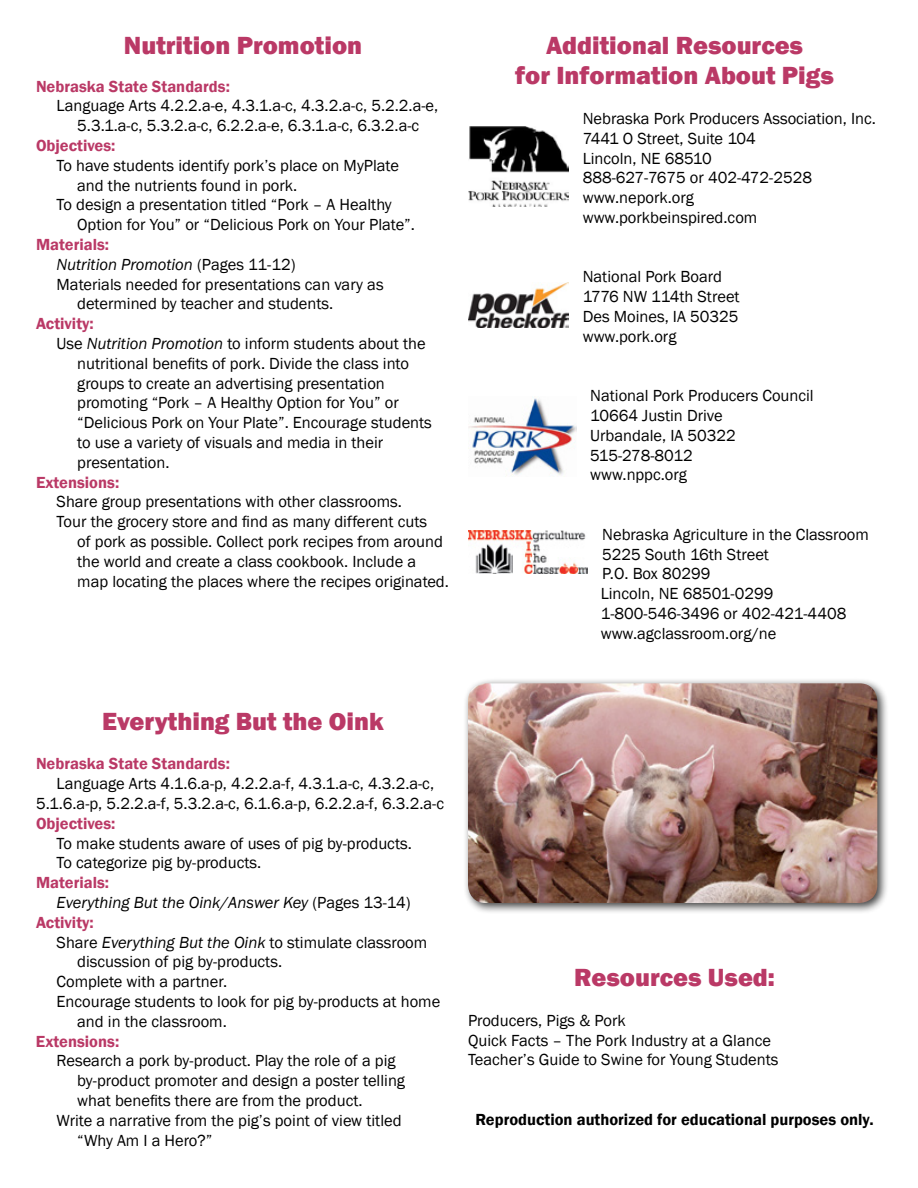
<style>
.page{position:relative;width:918px;height:1188px;background:#fff}
.page>*{position:absolute;margin:0;border:0;box-sizing:border-box;transform-origin:0 0}
.t1{font:800 25.5px/30.6px "Franklin Gothic";color:#ba3966;text-align:center}
.t2{font:16.5px/19.8px "Franklin Gothic";color:#000}
.t3{font:600 16.5px "Franklin Gothic";color:#ba3966}
.t4{font:italic 16.5px "Franklin Gothic";color:#000}
.t5{font:600 16.5px "Franklin Gothic";color:#000}
.s1{font-style:normal}
.s2{font-style:italic}
</style>
<div class="page">
<img style="left:468px;top:531px;width:120px;height:43px">
<img style="left:468px;top:127px;width:100px;height:79px">
<img style="left:468px;top:398px;width:108px;height:78px">
<img style="left:468px;top:283px;width:101px;height:45px">
<div style="left:463px;top:678px;width:426px;height:236px;background:#000;opacity:.75"></div>
<img style="left:468px;top:683px;width:409px;height:220px">
<h1 class="t1" style="left:124px;top:30px;width:240px">Nutrition Promotion</h1>
<p class="t3" style="left:36px;top:76px;width:195px">Nebraska State Standards:</p>
<p class="t2" style="left:57px;top:96px;width:383px;text-align:center">Language Arts 4.2.2.a-e, 4.3.1.a-c, 4.3.2.a-c, 5.2.2.a-e,<br>5.3.1.a-c, 5.3.2.a-c, 6.2.2.a-e, 6.3.1.a-c, 6.3.2.a-c</p>
<p class="t3" style="left:36px;top:135px;width:81px">Objectives:</p>
<p class="t2" style="left:57px;top:156px;width:344px">To have students identify pork’s place on MyPlate</p>
<p class="t2" style="left:77px;top:176px;width:222px">and the nutrients found in pork.</p>
<p class="t2" style="left:57px;top:195px;width:337px">To design a presentation titled “Pork – A Healthy</p>
<p class="t2" style="left:77px;top:215px;width:339px">Option for You” or “Delicious Pork on Your Plate”.</p>
<p class="t3" style="left:36px;top:234px;width:75px">Materials:</p>
<p class="t4" style="left:57px;top:254px;width:240px">Nutrition Promotion <span class="s1">(Pages 11-12)</span></p>
<p class="t2" style="left:57px;top:275px;width:329px">Materials needed for presentations can vary as</p>
<p class="t2" style="left:77px;top:294px;width:258px">determined by teacher and students.</p>
<p class="t3" style="left:36px;top:314px;width:59px">Activity:</p>
<p class="t2" style="left:57px;top:334px;width:371px">Use <span class="s2">Nutrition Promotion</span> to inform students about the</p>
<p class="t2" style="left:77px;top:354px;width:333px">nutritional benefits of pork. Divide the class into</p>
<p class="t2" style="left:77px;top:374px;width:309px">groups to create an advertising presentation</p>
<p class="t2" style="left:77px;top:393px;width:323px">promoting “Pork – A Healthy Option for You” or</p>
<p class="t2" style="left:77px;top:413px;width:356px">“Delicious Pork on Your Plate”. Encourage students</p>
<p class="t2" style="left:77px;top:433px;width:308px">to use a variety of visuals and media in their</p>
<p class="t2" style="left:77px;top:453px;width:94px">presentation.</p>
<p class="t3" style="left:36px;top:472px;width:85px">Extensions:</p>
<p class="t2" style="left:57px;top:492px;width:347px">Share group presentations with other classrooms.</p>
<p class="t2" style="left:57px;top:512px;width:372px">Tour the grocery store and find as many different cuts</p>
<p class="t2" style="left:77px;top:532px;width:367px">of pork as possible. Collect pork recipes from around</p>
<p class="t2" style="left:77px;top:552px;width:340px">the world and create a class cookbook. Include a</p>
<p class="t2" style="left:77px;top:572px;width:373px">map locating the places where the recipes originated.</p>
<h1 class="t1" style="left:515px;top:30px;width:320px">Additional Resources<br>for Information About Pigs</h1>
<p class="t2" style="left:583px;top:109px;width:295px">Nebraska Pork Producers Association, Inc.<br>7441 O Street, Suite 104<br>Lincoln, NE 68510<br>888-627-7675 or 402-472-2528 www.nepork.org<br>www.porkbeinspired.com</p>
<p class="t2" style="left:583px;top:267px;width:158px">National Pork Board<br>1776 NW 114th Street<br>Des Moines, IA 50325 www.pork.org</p>
<p class="t2" style="left:590px;top:386px;width:225px">National Pork Producers Council<br>10664 Justin Drive<br>Urbandale, IA 50322<br>515-278-8012<br>www.nppc.org</p>
<p class="t2" style="left:601px;top:525px;width:270px">Nebraska Agriculture in the Classroom<br>5225 South 16th Street<br>P.O. Box 80299<br>Lincoln, NE 68501-0299<br>1-800-546-3496 or 402-421-4408 www.agclassroom.org/ne</p>
<h1 class="t1" style="left:102px;top:706px;width:283px">Everything But the Oink</h1>
<p class="t3" style="left:36px;top:754px;width:195px">Nebraska State Standards:</p>
<p class="t2" style="left:36px;top:774px;width:410px;text-indent:21px">Language Arts 4.1.6.a-p, 4.2.2.a-f, 4.3.1.a-c, 4.3.2.a-c,<br>5.1.6.a-p, 5.2.2.a-f, 5.3.2.a-c, 6.1.6.a-p, 6.2.2.a-f, 6.3.2.a-c</p>
<p class="t3" style="left:36px;top:813px;width:81px">Objectives:</p>
<p class="t2" style="left:57px;top:834px;width:357px">To make students aware of uses of pig by-products.<br>To categorize pig by-products.</p>
<p class="t3" style="left:36px;top:872px;width:75px">Materials:</p>
<p class="t4" style="left:57px;top:892px;width:355px">Everything But the Oink/Answer Key <span class="s1">(Pages 13-14)</span></p>
<p class="t3" style="left:36px;top:912px;width:59px">Activity:</p>
<p class="t2" style="left:57px;top:933px;width:372px">Share <span class="s2">Everything But the Oink</span> to stimulate classroom</p>
<p class="t2" style="left:77px;top:952px;width:206px">discussion of pig by-products.</p>
<p class="t2" style="left:57px;top:972px;width:172px">Complete with a partner.</p>
<p class="t2" style="left:57px;top:992px;width:385px">Encourage students to look for pig by-products at home</p>
<p class="t2" style="left:77px;top:1012px;width:151px">and in the classroom.</p>
<p class="t3" style="left:36px;top:1031px;width:85px">Extensions:</p>
<p class="t2" style="left:57px;top:1051px;width:340px">Research a pork by-product. Play the role of a pig</p>
<p class="t2" style="left:77px;top:1071px;width:329px">by-product promoter and design a poster telling</p>
<p class="t2" style="left:77px;top:1091px;width:287px">what benefits there are from the product.</p>
<p class="t2" style="left:57px;top:1111px;width:347px">Write a narrative from the pig’s point of view titled</p>
<p class="t2" style="left:77px;top:1131px;width:137px">“Why Am I a Hero?”</p>
<h1 class="t1" style="left:574px;top:962px;width:202px">Resources Used:</h1>
<p class="t2" style="left:468px;top:1011px;width:312px">Producers, Pigs &amp; Pork<br>Quick Facts – The Pork Industry at a Glance<br>Teacher’s Guide to Swine for Young Students</p>
<p class="t5" style="left:475px;top:1109px;width:400px">Reproduction authorized for educational purposes only.</p>
</div>
